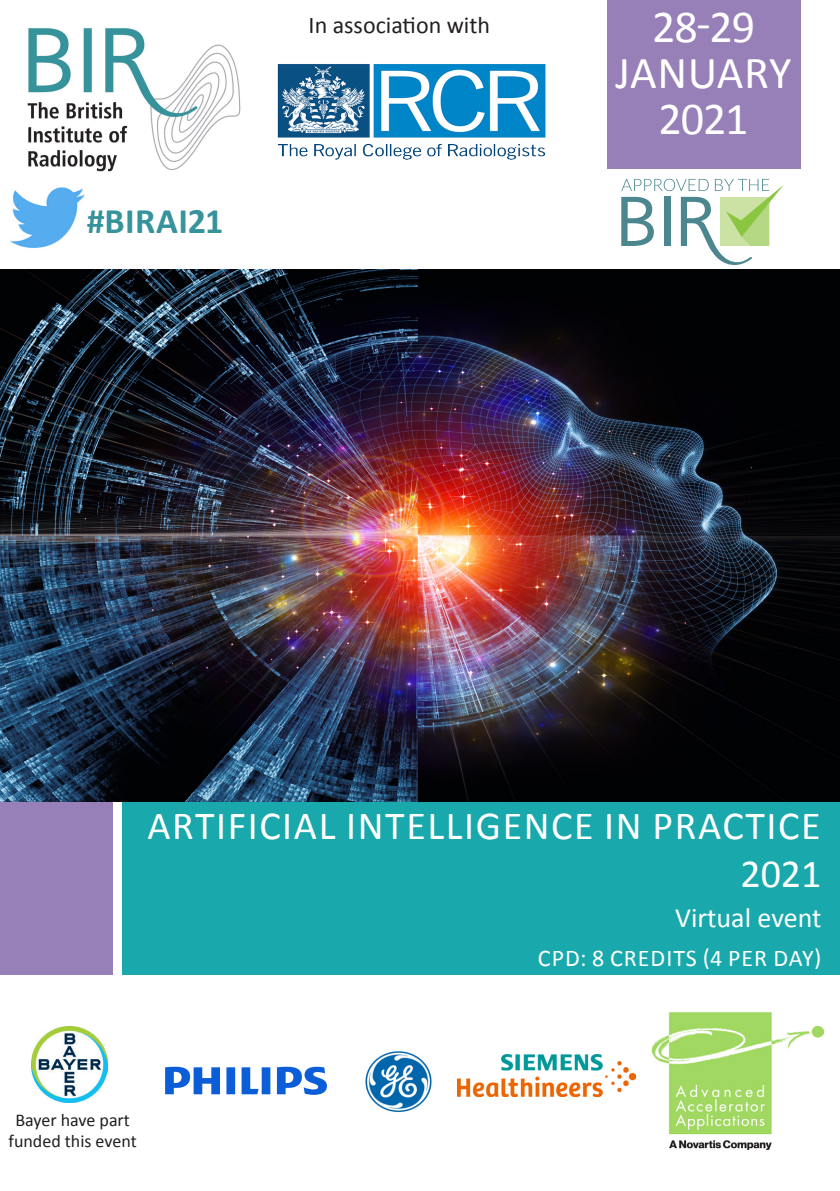
<style>
.page{position:relative;width:840px;height:1191px;background:#fff}
.page>*{position:absolute;margin:0;border:0;box-sizing:border-box;transform-origin:0 0}
.t1{font:46px "Calibri";letter-spacing:-.01em;color:#fff}
.t2{font:40px/48px "Calibri";letter-spacing:.04em;color:#fff;text-align:right}
.t3{font:700 36px "Calibri";letter-spacing:.015em;color:#37939b}
.t4{font:28px "Calibri";color:#fff}
.t5{font:24px "Calibri";letter-spacing:.04em;color:#fff}
.t6{font:24px "Calibri";color:#231f20}
.t7{font:18px/21.6px "Calibri";color:#231f20;text-align:center}
</style>
<div class="page">
<div style="left:0;top:801px;width:113px;height:173px;background:#9780b8"></div>
<div style="left:122px;top:801px;width:717px;height:173px;background:#19a9ac"></div>
<div style="left:606px;top:0;width:193px;height:168px;background:#9780b8"></div>
<svg style="left:621px;top:179px;width:162px;height:86px"></svg>
<img style="left:27px;top:28px;width:214px;height:144px">
<img style="left:0;top:269px;width:839px;height:532px">
<img style="left:277px;top:64px;width:269px;height:96px">
<svg style="left:165px;top:1066px;width:162px;height:28px"></svg>
<img style="left:457px;top:1054px;width:178px;height:42px">
<img style="left:365px;top:1051px;width:67px;height:62px">
<img style="left:32px;top:1026px;width:75px;height:76px">
<img style="left:651px;top:1012px;width:172px;height:137px">
<img style="left:10px;top:187px;width:75px;height:61px">
<p class="t3" style="left:87px;top:198px;width:138px">#BIRAI21</p>
<p class="t6" style="left:308px;top:10px;width:183px">In association with</p>
<p class="t1" style="left:651px;top:-2px;width:104px">28-29</p>
<p class="t1" style="left:615px;top:44px;width:177px">JANUARY</p>
<p class="t1" style="left:658px;top:90px;width:91px">2021</p>
<p class="t2" style="left:147px;top:802px;width:675px">ARTIFICIAL INTELLIGENCE IN PRACTICE<br>2021</p>
<p class="t4" style="left:674px;top:899px;width:148px">Virtual event</p>
<p class="t5" style="left:537px;top:942px;width:285px">CPD: 8 CREDITS (4 PER DAY)</p>
<p class="t7" style="left:9px;top:1108px;width:130px">Bayer have part funded this event</p>
</div>
